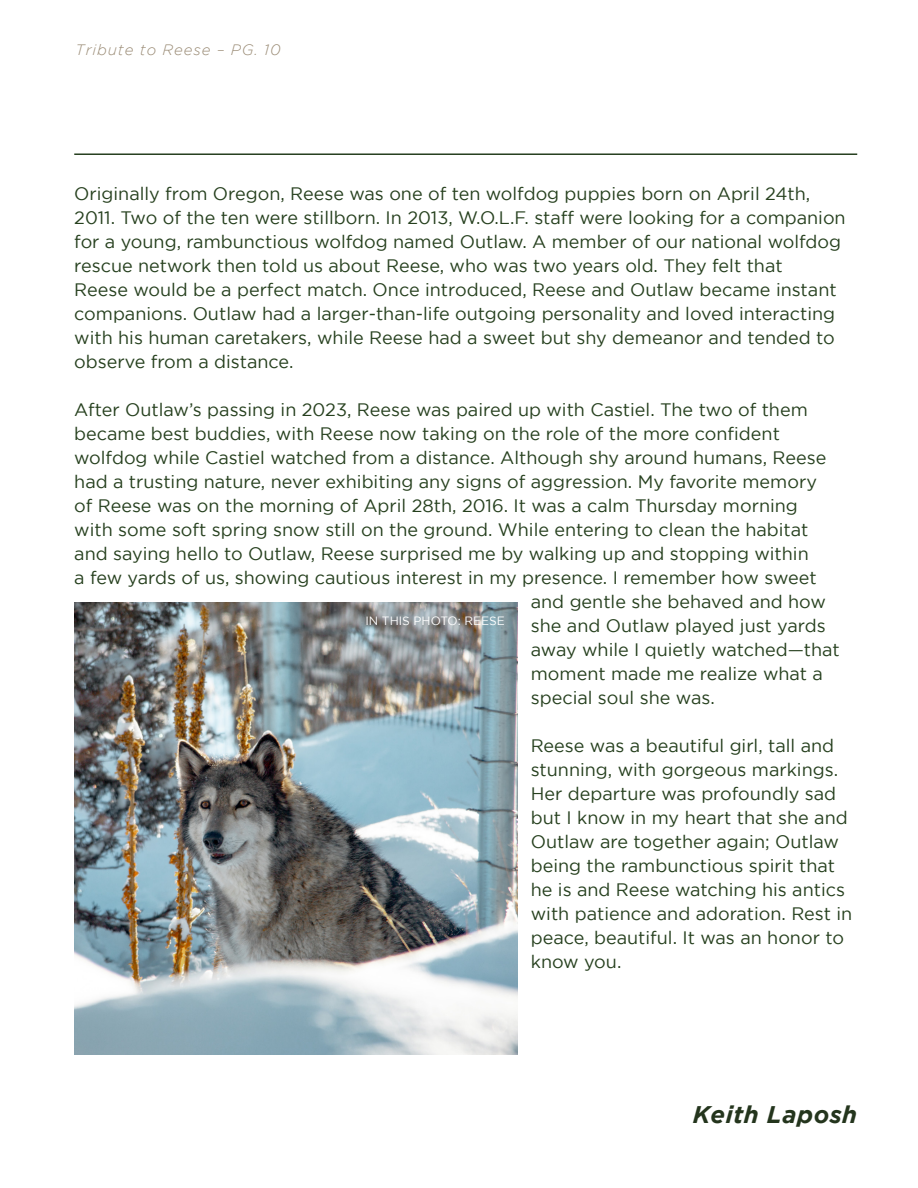
<style>
.page{position:relative;width:918px;height:1188px;background:#fff}
.page>*{position:absolute;margin:0;border:0;box-sizing:border-box;transform-origin:0 0}
.t1{font:italic 700 24px "Gotham";letter-spacing:.02em;color:#24351d}
.Body_Subheader{font:18px/24px "Gotham";color:#26401e}
.Page_Numbers__Grey{font:italic 300 15px "Gotham";letter-spacing:.06em;color:#9a8b75}
.t2{font:12px "Gotham";color:#fff}
</style>
<div class="page">
<hr style="left:74px;top:153px;width:783px;height:2px;background:#263f1f">
<img style="left:74px;top:603px;width:443px;height:451px">
<p class="Page_Numbers__Grey" style="left:76px;top:42px;width:207px">Tribute to Reese – PG. 10</p>
<p class="Body_Subheader" style="left:74px;top:182px;width:773px">Originally from Oregon, Reese was one of ten wolfdog puppies born on April 24th, 2011. Two of the ten were stillborn. In 2013, W.O.L.F. staff were looking for a companion for a young, rambunctious wolfdog named Outlaw. A member of our national wolfdog rescue network then told us about Reese, who was two years old. They felt that<br>Reese would be a perfect match. Once introduced, Reese and Outlaw became instant companions. Outlaw had a larger-than-life outgoing personality and loved interacting with his human caretakers, while Reese had a sweet but shy demeanor and tended to observe from a distance.</p>
<p class="Body_Subheader" style="left:74px;top:398px;width:735px">After Outlaw’s passing in 2023, Reese was paired up with Castiel. The two of them</p>
<p class="Body_Subheader" style="left:74px;top:422px;width:707px">became best buddies, with Reese now taking on the role of the more confident</p>
<p class="Body_Subheader" style="left:74px;top:446px;width:754px">wolfdog while Castiel watched from a distance. Although shy around humans, Reese</p>
<p class="Body_Subheader" style="left:74px;top:470px;width:744px">had a trusting nature, never exhibiting any signs of aggression. My favorite memory</p>
<p class="Body_Subheader" style="left:74px;top:494px;width:725px">of Reese was on the morning of April 28th, 2016. It was a calm Thursday morning</p>
<p class="Body_Subheader" style="left:74px;top:518px;width:736px">with some soft spring snow still on the ground. While entering to clean the habitat</p>
<p class="Body_Subheader" style="left:74px;top:542px;width:736px">and saying hello to Outlaw, Reese surprised me by walking up and stopping within</p>
<p class="Body_Subheader" style="left:74px;top:566px;width:744px">a few yards of us, showing cautious interest in my presence. I remember how sweet</p>
<p class="Body_Subheader" style="left:531px;top:590px;width:297px">and gentle she behaved and how</p>
<p class="Body_Subheader" style="left:531px;top:614px;width:296px">she and Outlaw played just yards</p>
<p class="Body_Subheader" style="left:531px;top:638px;width:311px">away while I quietly watched—that</p>
<p class="Body_Subheader" style="left:531px;top:662px;width:294px">moment made me realize what a</p>
<p class="Body_Subheader" style="left:531px;top:686px;width:185px">special soul she was.</p>
<p class="Body_Subheader" style="left:531px;top:734px;width:323px">Reese was a beautiful girl, tall and stunning, with gorgeous markings.<br>Her departure was profoundly sad but I know in my heart that she and<br>Outlaw are together again; Outlaw being the rambunctious spirit that he is and Reese watching his antics with patience and adoration. Rest in peace, beautiful. It was an honor to know you.</p>
<p class="t2" style="left:365px;top:614px;width:141px">IN THIS PHOTO: REESE</p>
<p class="t1" style="left:693px;top:1101px;width:166px">Keith Laposh</p>
</div>
